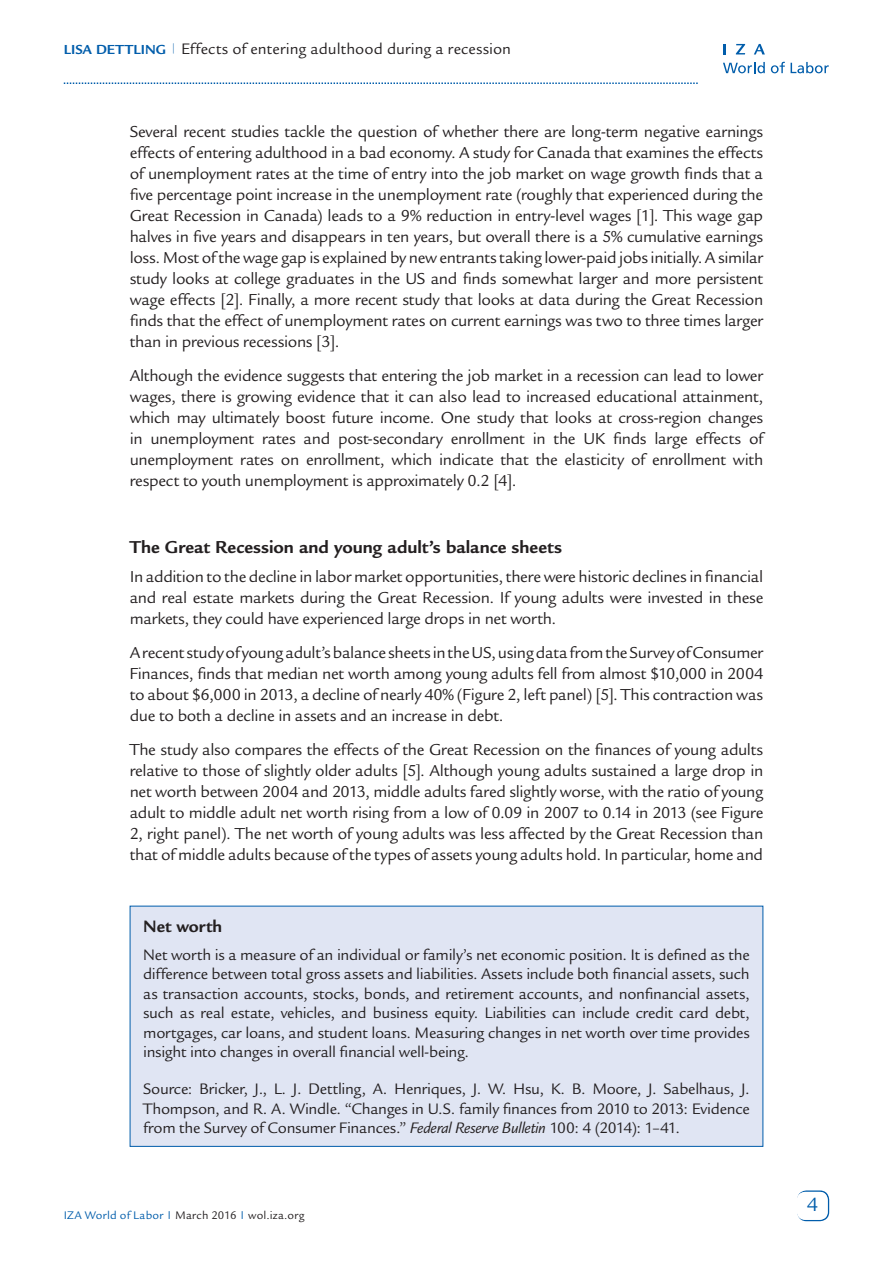
<style>
.page{position:relative;width:893px;height:1263px;background:#fff}
.page>*{position:absolute;margin:0;border:0;box-sizing:border-box;transform-origin:0 0}
.t1{font:21px "Legacy Sans Std";color:#015dab}
.t2{font:700 18.75px "Legacy Sans Std";color:#231f20}
.t3{font:700 18px "Legacy Sans Std";color:#231f20}
.t4{font:17.25px/21px "Legacy Sans Std";letter-spacing:-.02em;color:#231f20;text-align:justify}
.t5{font:16.5px/19.5px "Legacy Sans Std";letter-spacing:-.015em;color:#231f20;text-align:justify}
.t6{font:16.5px "Legacy Sans Std";letter-spacing:.005em;color:#231f20}
.t7{font:12px "Legacy Sans Std";letter-spacing:.015em;color:#231f20}
.s1{font-weight:700;font-size:14.25px;color:#015dab}
.s2{font-style:italic}
.s3{color:#015dab}
</style>
<div class="page">
<div style="left:797px;top:1190px;width:32px;height:31px;border:2px solid #015dab;border-radius:9px"></div>
<div style="left:797px;top:1192px;width:31px;height:28px;background:#fff;border-radius:9px"></div>
<svg style="left:64px;top:82px;width:634px;height:2px"></svg>
<svg style="left:723px;top:62px;width:42px;height:11px"></svg>
<svg style="left:771px;top:62px;width:14px;height:11px"></svg>
<svg style="left:791px;top:62px;width:38px;height:11px"></svg>
<svg style="left:723px;top:44px;width:3px;height:10px"></svg>
<svg style="left:736px;top:44px;width:9px;height:10px"></svg>
<svg style="left:754px;top:44px;width:11px;height:10px"></svg>
<div style="left:130px;top:906px;width:633px;height:240px;background:#e0e5f3"></div>
<div style="left:130px;top:906px;width:633px;height:241px;border:1px solid #015dab"></div>
<p class="t6" style="left:64px;top:39px;width:449px"><span class="s1">Lisa Dettling</span> <sup>|</sup> Effects of entering adulthood during a recession</p>
<p class="t4" style="left:130px;top:122px;width:635px">Several recent studies tackle the question of whether there are long-term negative earnings effects of entering adulthood in a bad economy. A study for Canada that examines the effects of unemployment rates at the time of entry into the job market on wage growth finds that a five percentage point increase in the unemployment rate (roughly that experienced during the Great Recession in Canada) leads to a 9% reduction in entry-level wages [1]. This wage gap halves in five years and disappears in ten years, but overall there is a 5% cumulative earnings loss. Most of the wage gap is explained by new entrants taking lower-paid jobs initially. A similar study looks at college graduates in the US and finds somewhat larger and more persistent wage effects [2]. Finally, a more recent study that looks at data during the Great Recession finds that the effect of unemployment rates on current earnings was two to three times larger than in previous recessions [3].</p>
<p class="t4" style="left:130px;top:365px;width:635px">Although the evidence suggests that entering the job market in a recession can lead to lower wages, there is growing evidence that it can also lead to increased educational attainment, which may ultimately boost future income. One study that looks at cross-region changes in unemployment rates and post-secondary enrollment in the UK finds large effects of unemployment rates on enrollment, which indicate that the elasticity of enrollment with respect to youth unemployment is approximately 0.2 [4].</p>
<p class="t2" style="left:130px;top:536px;width:434px">The Great Recession and young adult’s balance sheets</p>
<p class="t4" style="left:130px;top:567px;width:635px">In addition to the decline in labor market opportunities, there were historic declines in financial and real estate markets during the Great Recession. If young adults were invested in these markets, they could have experienced large drops in net worth.</p>
<p class="t4" style="left:130px;top:642px;width:635px">A recent study of young adult’s balance sheets in the US, using data from the Survey of Consumer Finances, finds that median net worth among young adults fell from almost $10,000 in 2004 to about $6,000 in 2013, a decline of nearly 40% (Figure 2, left panel) [5]. This contraction was due to both a decline in assets and an increase in debt.</p>
<p class="t4" style="left:130px;top:739px;width:635px">The study also compares the effects of the Great Recession on the finances of young adults relative to those of slightly older adults [5]. Although young adults sustained a large drop in net worth between 2004 and 2013, middle adults fared slightly worse, with the ratio of young adult to middle adult net worth rising from a low of 0.09 in 2007 to 0.14 in 2013 (see Figure 2, right panel). The net worth of young adults was less affected by the Great Recession than that of middle adults because of the types of assets young adults hold. In particular, home and</p>
<p class="t3" style="left:143px;top:916px;width:81px">Net worth</p>
<p class="t5" style="left:143px;top:945px;width:608px">Net worth is a measure of an individual or family’s net economic position. It is defined as the difference between total gross assets and liabilities. Assets include both financial assets, such as transaction accounts, stocks, bonds, and retirement accounts, and nonfinancial assets, such as real estate, vehicles, and business equity. Liabilities can include credit card debt, mortgages, car loans, and student loans. Measuring changes in net worth over time provides insight into changes in overall financial well-being.</p>
<p class="t5" style="left:143px;top:1079px;width:608px">Source: Bricker, J., L. J. Dettling, A. Henriques, J. W. Hsu, K. B. Moore, J. Sabelhaus, J.<br>Thompson, and R. A. Windle. “Changes in U.S. family finances from 2010 to 2013: Evidence from the Survey of Consumer Finances.” <span class="s2">Federal Reserve Bulletin</span> 100: 4 (2014): 1–41.</p>
<p class="t7" style="left:64px;top:1208px;width:242px"><span class="s3">IZA World of Labor</span> <sup>|</sup> March 2016 <sup>|</sup> wol.iza.org</p>
<p class="t1" style="left:807px;top:1192px;width:13px">4</p>
</div>
